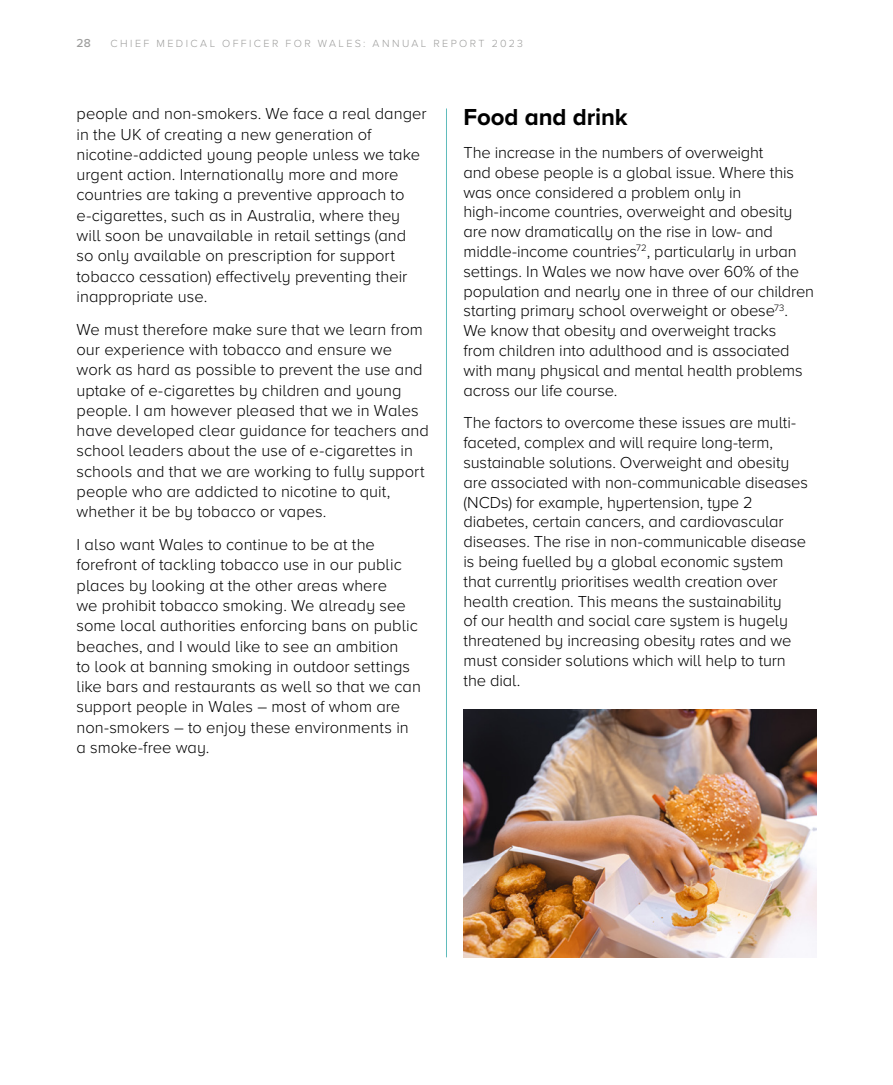
<style>
.page{position:relative;width:893px;height:1085px;background:#fff}
.page>*{position:absolute;margin:0;border:0;box-sizing:border-box;transform-origin:0 0}
.NEW_Sub_header_Span_16pt{font:700 24px "Proxima Nova";letter-spacing:-.005em;color:#000}
.Body{font:300 16.5px/20.2px "Proxima Nova";letter-spacing:-.005em;color:#000}
.t1{font:500 12px "Proxima Nova";color:#9d9d9c}
.t2{font:300 10.8px "Proxima Nova";letter-spacing:.225em;color:#9d9d9c}
</style>
<div class="page">
<img style="left:463px;top:709px;width:353px;height:248px">
<hr style="left:446px;top:108px;width:1px;height:849px;background:#60bcbc">
<p class="t1" style="left:77px;top:34px;width:16px">28</p>
<p class="t2" style="left:111px;top:35px;width:414px">CHIEF MEDICAL OFFICER FOR WALES: ANNUAL REPORT 2023</p>
<p class="Body" style="left:77px;top:103px;width:352px">people and non-smokers. We face a real danger in the UK of creating a new generation of nicotine-addicted young people unless we take urgent action. Internationally more and more countries are taking a preventive approach to e-cigarettes, such as in Australia, where they will soon be unavailable in retail settings (and so only available on prescription for support tobacco cessation) effectively preventing their inappropriate use.</p>
<p class="Body" style="left:77px;top:318px;width:354px">We must therefore make sure that we learn from our experience with tobacco and ensure we work as hard as possible to prevent the use and uptake of e-cigarettes by children and young people. I am however pleased that we in Wales have developed clear guidance for teachers and school leaders about the use of e-cigarettes in schools and that we are working to fully support people who are addicted to nicotine to quit, whether it be by tobacco or vapes.</p>
<p class="Body" style="left:77px;top:533px;width:346px">I also want Wales to continue to be at the forefront of tackling tobacco use in our public places by looking at the other areas where<br>we prohibit tobacco smoking. We already see some local authorities enforcing bans on public beaches, and I would like to see an ambition<br>to look at banning smoking in outdoor settings like bars and restaurants as well so that we can support people in Wales – most of whom are non-smokers – to enjoy these environments in a smoke-free way.</p>
<p class="NEW_Sub_header_Span_16pt" style="left:463px;top:99px;width:166px">Food and drink</p>
<p class="Body" style="left:463px;top:142px;width:352px;line-height:19.8px">The increase in the numbers of overweight<br>and obese people is a global issue. Where this was once considered a problem only in high‑income countries, overweight and obesity are now dramatically on the rise in low- and middle‑income countries<sup>72</sup>, particularly in urban settings. In Wales we now have over 60% of the population and nearly one in three of our children starting primary school overweight or obese<sup>73</sup>.<br>We know that obesity and overweight tracks<br>from children into adulthood and is associated with many physical and mental health problems across our life course.</p>
<p class="Body" style="left:463px;top:412px;width:346px;line-height:19.8px">The factors to overcome these issues are multi&shy;faceted, complex and will require long-term, sustainable solutions. Overweight and obesity are associated with non-communicable diseases (NCDs) for example, hypertension, type 2 diabetes, certain cancers, and cardiovascular diseases. The rise in non‑communicable disease is being fuelled by a global economic system that currently prioritises wealth creation over health creation. This means the sustainability<br>of our health and social care system is hugely threatened by increasing obesity rates and we must consider solutions which will help to turn the dial.</p>
</div>
